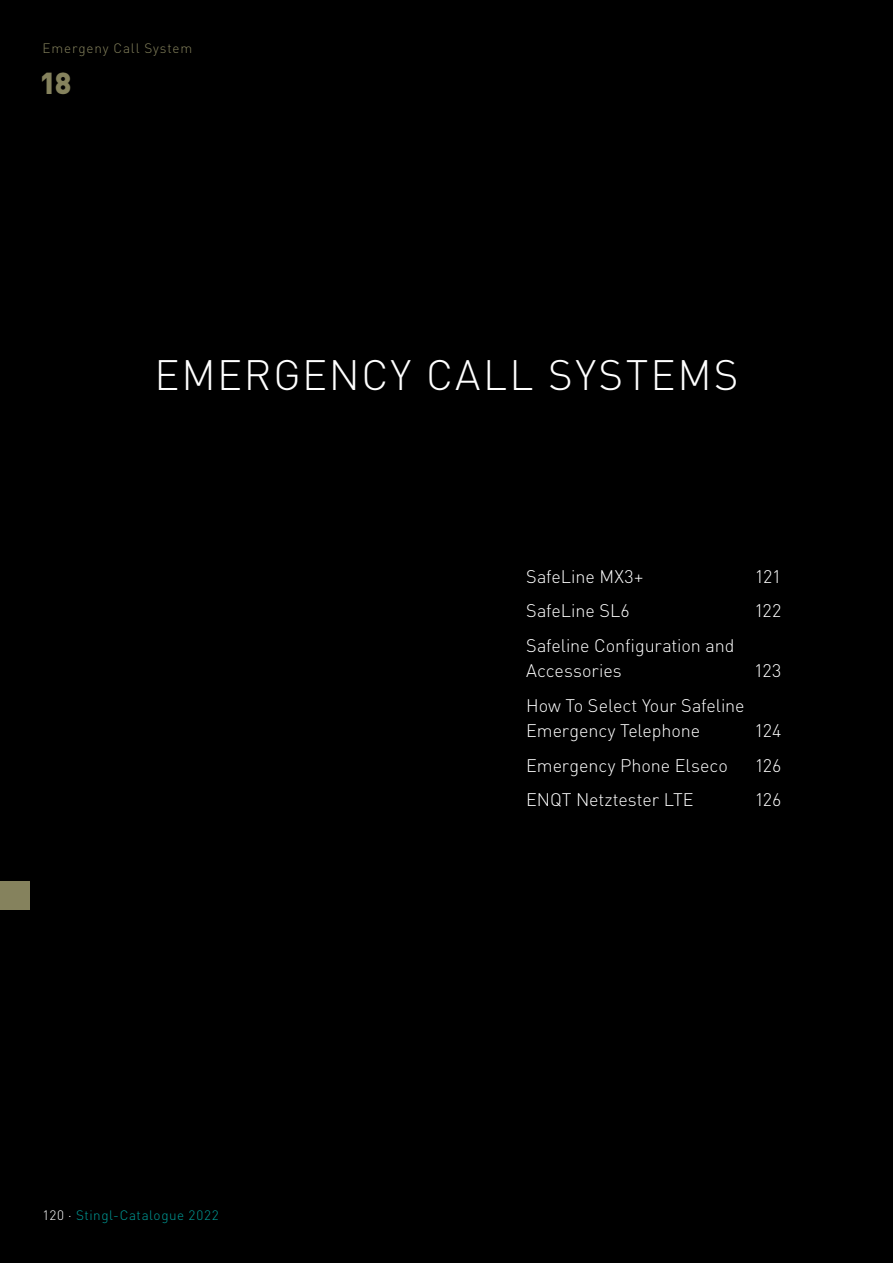
<style>
.page{position:relative;width:893px;height:1263px;background:#000}
.page>*{position:absolute;margin:0;border:0;box-sizing:border-box;transform-origin:0 0}
.t1{font:300 42px "DIN";letter-spacing:.045em;color:#fff}
.t2{font:900 30px "DIN";color:#85825d}
.t3{font:300 18px/25.5px "DIN";letter-spacing:-.005em;color:#fff}
.t4{font:300 13.5px "DIN";letter-spacing:.04em;color:#009b97}
.t5{font:300 13.5px "DIN";letter-spacing:.06em;color:#85825d}
.s1{color:#fff}
</style>
<div class="page">
<div style="left:0;top:881px;width:30px;height:29px;background:#85825d"></div>
<p class="t5" style="left:43px;top:40px;width:151px">Emergeny Call System</p>
<h2 class="t2" style="left:39px;top:63px;width:34px">18</h2>
<h1 class="t1" style="left:155px;top:349px;width:585px">EMERGENCY CALL SYSTEMS</h1>
<p class="t3" style="left:526px;top:563px;width:119px">SafeLine MX3+</p>
<p class="t3" style="left:755px;top:563px;width:28px">121</p>
<p class="t3" style="left:526px;top:598px;width:105px">SafeLine SL6</p>
<p class="t3" style="left:754px;top:598px;width:28px">122</p>
<p class="t3" style="left:526px;top:632px;width:210px">Safeline Configuration and<br>Accessories</p>
<p class="t3" style="left:754px;top:658px;width:29px">123</p>
<p class="t3" style="left:526px;top:692px;width:220px">How To Select Your Safeline<br>Emergency Telephone</p>
<p class="t3" style="left:755px;top:718px;width:28px">124</p>
<p class="t4" style="left:43px;top:1207px;width:178px"><span class="s1">120 ·</span> Stingl-Catalogue 2022</p>
<p class="t3" style="left:526px;top:752px;width:203px">Emergency Phone Elseco</p>
<p class="t3" style="left:755px;top:752px;width:28px">126</p>
<p class="t3" style="left:526px;top:787px;width:169px">ENQT Netztester LTE</p>
<p class="t3" style="left:755px;top:787px;width:28px">126</p>
</div>
